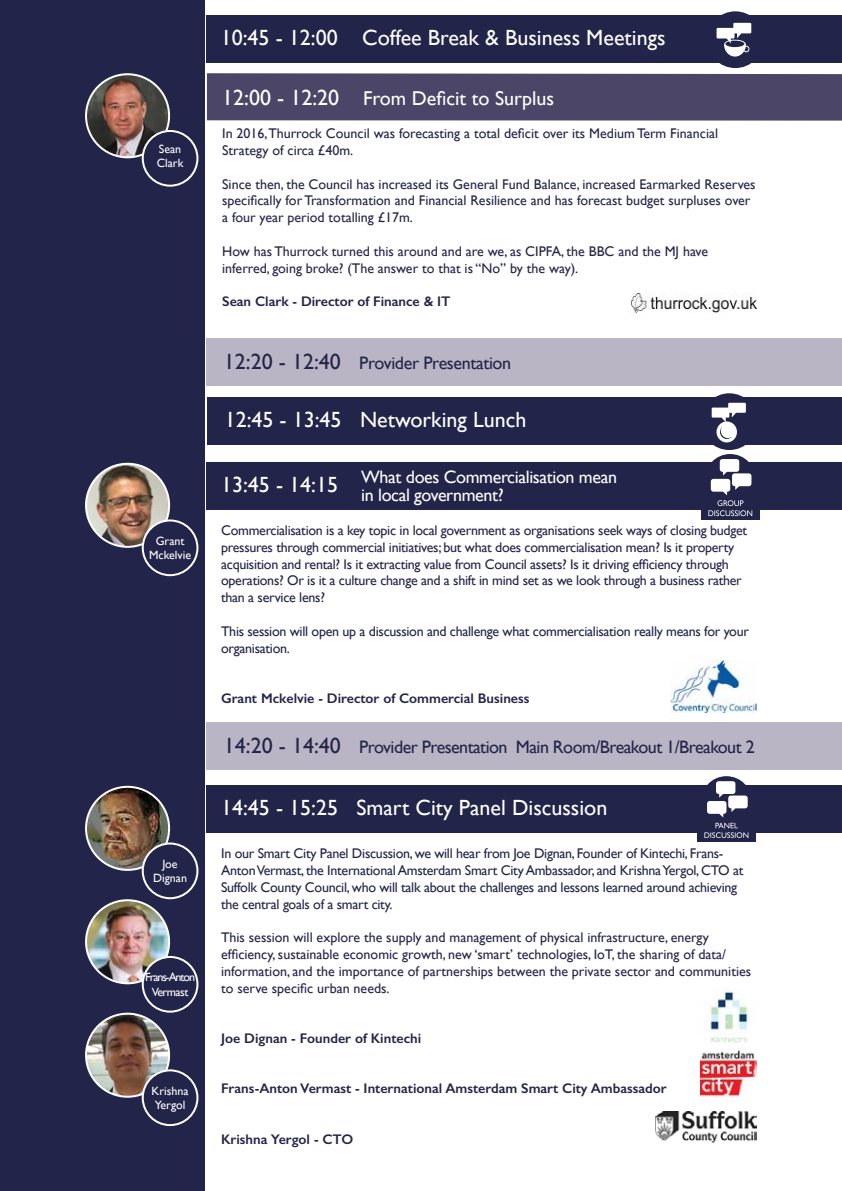
<style>
.page{position:relative;width:842px;height:1191px;background:#fff}
.page>*{position:absolute;margin:0;border:0;box-sizing:border-box;transform-origin:0 0}
.t1{font:22px "Gill Sans";color:#fff}
.t2{font:20px "Gill Sans";color:#fff}
.t3{font:18px "Gill Sans";letter-spacing:-.03em;color:#222449}
.t4{font:18px/18px "Gill Sans";letter-spacing:-.02em;color:#fff}
.t5{font:14px/16.8px "Gill Sans";letter-spacing:-.02em;color:#222449}
.t6{font:14px/16.8px "Gill Sans";color:#222449}
.t7{font:600 14px "Gill Sans";color:#222449}
.t8{font:12px/14.4px "Gill Sans";color:#fff}
.t9{font:12px/14.4px "Gill Sans";letter-spacing:-.09em;color:#fff;text-align:center}
.s1{font-size:22px}
</style>
<div class="page">
<div style="left:207px;top:338px;width:635px;height:47px;background:#bab5c5"></div>
<div style="left:0;top:0;width:204px;height:1191px;background:#222449"></div>
<div style="left:207px;top:73px;width:635px;height:48px;background:#4b4568"></div>
<img style="left:86px;top:74px;width:83px;height:83px;border-radius:42px">
<div style="left:85px;top:73px;width:85px;height:85px;border:2px solid #fff;border-radius:50%"></div>
<div style="left:143px;top:131px;width:54px;height:55px;background:#222449;border-radius:50%"></div>
<div style="left:142px;top:130px;width:56px;height:57px;border:2px solid #fff;border-radius:50%"></div>
<div style="left:208px;top:398px;width:634px;height:47px;background:#222449"></div>
<div style="left:701px;top:393px;width:57px;height:57px;background:#222449;border-radius:50%"></div>
<svg style="left:712px;top:403px;width:34px;height:39px"></svg>
<img style="left:632px;top:294px;width:125px;height:19px">
<div style="left:207px;top:15px;width:635px;height:47px;background:#222449"></div>
<div style="left:707px;top:11px;width:57px;height:57px;background:#222449;border-radius:50%"></div>
<svg style="left:716px;top:23px;width:35px;height:34px"></svg>
<img style="left:86px;top:464px;width:79px;height:83px">
<div style="left:85px;top:463px;width:85px;height:85px;border:2px solid #fff;border-radius:50%"></div>
<div style="left:143px;top:520px;width:54px;height:55px;background:#222449;border-radius:50%"></div>
<div style="left:142px;top:519px;width:56px;height:57px;border:2px solid #fff;border-radius:50%"></div>
<div style="left:207px;top:462px;width:635px;height:47px;background:#222449"></div>
<img style="left:670px;top:660px;width:87px;height:52px">
<div style="left:207px;top:722px;width:635px;height:47px;background:#bab5c5"></div>
<div style="left:705px;top:454px;width:51px;height:51px;background:#222449;border-radius:50%"></div>
<div style="left:701px;top:497px;width:59px;height:22px;background:#222449"></div>
<svg style="left:708px;top:459px;width:44px;height:57px"></svg>
<div style="left:86px;top:787px;width:83px;height:83px;background:#626d5c;border-radius:50%"></div>
<img style="left:86px;top:787px;width:75px;height:83px">
<div style="left:85px;top:786px;width:85px;height:85px;border:2px solid #fff;border-radius:50%"></div>
<img style="left:86px;top:900px;width:83px;height:83px;border-radius:42px">
<div style="left:85px;top:899px;width:85px;height:85px;border:2px solid #fff;border-radius:50%"></div>
<div style="left:143px;top:843px;width:54px;height:55px;background:#222449;border-radius:50%"></div>
<div style="left:142px;top:842px;width:56px;height:57px;border:2px solid #fff;border-radius:50%"></div>
<div style="left:143px;top:957px;width:54px;height:54px;background:#222449;border-radius:50%"></div>
<div style="left:142px;top:956px;width:56px;height:56px;border:2px solid #fff;border-radius:50%"></div>
<img style="left:86px;top:1013px;width:83px;height:83px;border-radius:42px">
<div style="left:85px;top:1012px;width:85px;height:85px;border:2px solid #fff;border-radius:50%"></div>
<div style="left:143px;top:1070px;width:54px;height:55px;background:#222449;border-radius:50%"></div>
<div style="left:142px;top:1069px;width:56px;height:57px;border:2px solid #fff;border-radius:50%"></div>
<div style="left:207px;top:785px;width:635px;height:47px;background:#222449"></div>
<div style="left:701px;top:776px;width:51px;height:51px;background:#222449;border-radius:50%"></div>
<div style="left:697px;top:819px;width:59px;height:22px;background:#222449"></div>
<svg style="left:704px;top:781px;width:44px;height:57px"></svg>
<img style="left:655px;top:1111px;width:101px;height:31px">
<img style="left:700px;top:1050px;width:57px;height:51px">
<img style="left:710px;top:987px;width:38px;height:56px">
<p class="t8" style="left:157px;top:141px;width:28px">Sean<br>Clark</p>
<p class="t8" style="left:149px;top:533px;width:44px;text-align:center">Grant<br>Mckelvie</p>
<p class="t8" style="left:153px;top:856px;width:35px;text-align:center">Joe<br>Dignan</p>
<p class="t9" style="left:145px;top:970px;width:51px">Frans-Anton<br>Vermast</p>
<p class="t8" style="left:152px;top:1083px;width:38px">Krishna<br>Yergol</p>
<h1 class="t1" style="left:221px;top:25px;width:446px">10:45 - 12:00 Coffee Break &amp; Business Meetings</h1>
<h2 class="t2" style="left:222px;top:86px;width:334px"><span class="s1">12:00 - 12:20</span> From Deficit to Surplus</h2>
<p class="t6" style="left:222px;top:125px;width:497px">In 2016,Thurrock Council was forecasting a total deficit over its Medium Term Financial<br>Strategy of circa £40m.</p>
<p class="t6" style="left:222px;top:175px;width:535px">Since then, the Council has increased its General Fund Balance, increased Earmarked Reserves specifically for Transformation and Financial Resilience and has forecast budget surpluses over a four year period totalling £17m.</p>
<p class="t6" style="left:222px;top:243px;width:487px">How has Thurrock turned this around and are we, as CIPFA, the BBC and the MJ have inferred, going broke? (The answer to that is “No” by the way).</p>
<p class="t7" style="left:222px;top:293px;width:230px">Sean Clark - Director of Finance &amp; IT</p>
<p class="t3" style="left:224px;top:352px;width:289px"><span class="s1">12:20 - 12:40</span> Provider Presentation</p>
<h1 class="t1" style="left:225px;top:407px;width:303px">12:45 - 13:45 Networking Lunch</h1>
<p class="t4" style="left:361px;top:467px;width:257px">What does Commercialisation mean in local government?</p>
<h1 class="t1" style="left:221px;top:471px;width:118px">13:45 - 14:15</h1>
<p class="t5" style="left:221px;top:522px;width:527px">Commercialisation is a key topic in local government as organisations seek ways of closing budget pressures through commercial initiatives; but what does commercialisation mean? Is it property acquisition and rental? Is it extracting value from Council assets? Is it driving efficiency through operations? Or is it a culture change and a shift in mind set as we look through a business rather than a service lens?</p>
<p class="t5" style="left:221px;top:622px;width:529px">This session will open up a discussion and challenge what commercialisation really means for your organisation.</p>
<p class="t7" style="left:221px;top:690px;width:310px">Grant Mckelvie - Director of Commercial Business</p>
<p class="t3" style="left:224px;top:736px;width:532px"><span class="s1">14:20 - 14:40</span> Provider Presentation Main Room/Breakout 1/Breakout 2</p>
<h1 class="t1" style="left:221px;top:794px;width:388px">14:45 - 15:25 Smart City Panel Discussion</h1>
<p class="t5" style="left:221px;top:845px;width:524px">In our Smart City Panel Discussion, we will hear from Joe Dignan, Founder of Kintechi, Frans-Anton Vermast, the International Amsterdam Smart City Ambassador, and Krishna Yergol, CTO at Suffolk County Council, who will talk about the challenges and lessons learned around achieving the central goals of a smart city.</p>
<p class="t6" style="left:221px;top:929px;width:532px">This session will explore the supply and management of physical infrastructure, energy efficiency, sustainable economic growth, new ‘smart’ technologies, IoT, the sharing of data/ information, and the importance of partnerships between the private sector and communities to serve specific urban needs.</p>
<p class="t7" style="left:221px;top:1029px;width:202px">Joe Dignan - Founder of Kintechi</p>
<p class="t7" style="left:221px;top:1080px;width:447px">Frans-Anton Vermast - International Amsterdam Smart City Ambassador</p>
<p class="t7" style="left:221px;top:1130px;width:134px">Krishna Yergol - CTO</p>
</div>
